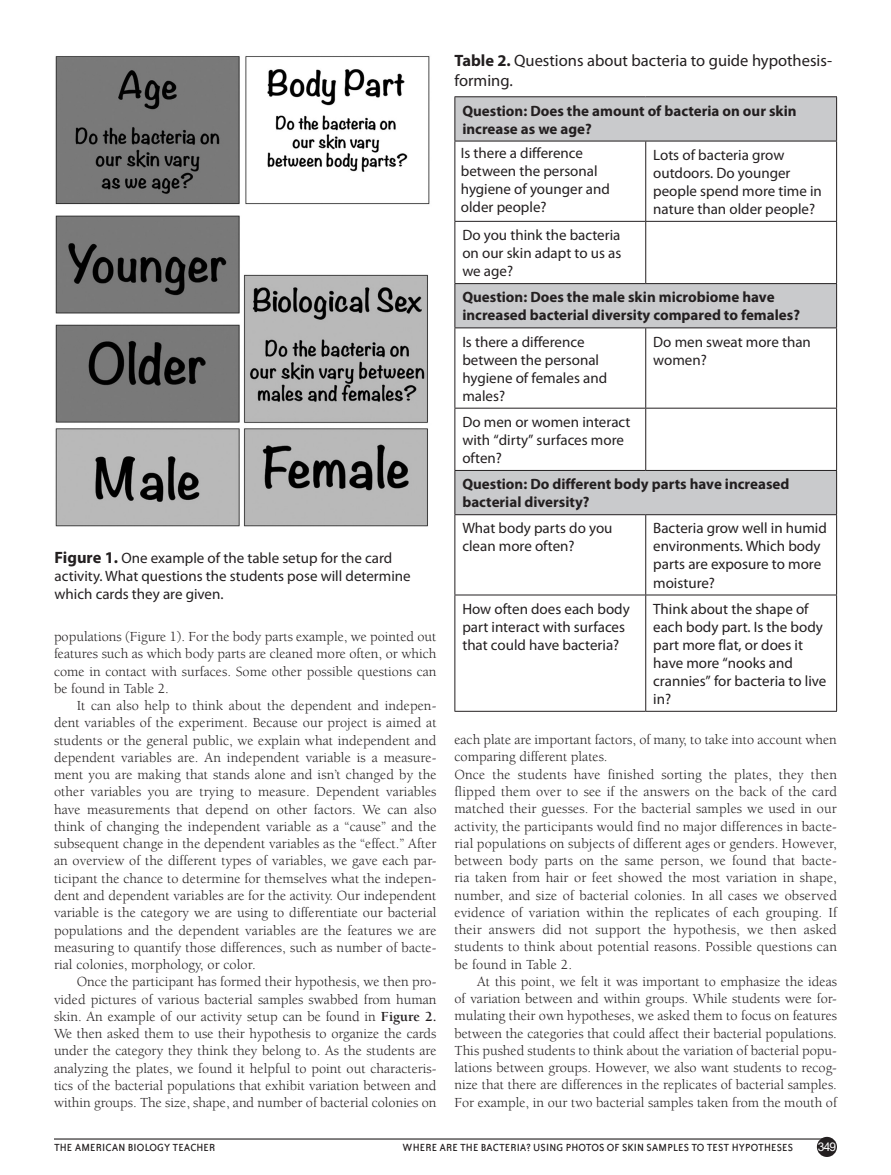
<style>
.page{position:relative;width:891px;height:1175px;background:#fff}
.page>*{position:absolute;margin:0;border:0;box-sizing:border-box;transform-origin:0 0}
.TCP{font:16.5px/19.5px "Myriad Pro";color:#231f20}
.TT{font:15px/18px "Myriad Pro";color:#231f20}
.TCH{font:700 15px/18px "Myriad Pro";color:#231f20}
.CP{font:15px/18px "Myriad Pro";color:#231f20}
.TEXT_IND{font:14.25px/17.2px "Berkeley Std";color:#231f20;text-align:justify}
.TEXT{font:14.25px/17.2px "Berkeley Std";letter-spacing:.01em;color:#231f20;text-align:justify}
.t1{font:12px "Bailey Sans ITC";letter-spacing:.015em;color:#231f20}
.t2{font:12px "Arial";color:#fff}
.s1{font-weight:700;font-size:16.5px}
.s2{font-weight:700}
</style>
<div class="page">
<div style="left:817px;top:1136px;width:20px;height:20px;background:#231f20;border-radius:50%"></div>
<hr style="left:54px;top:1138px;width:777px;height:1px;background:#231f20">
<img style="left:55px;top:56px;width:375px;height:471px">
<svg style="left:455px;top:97px;width:381px;height:417px"></svg>
<hr style="left:454px;top:97px;width:1px;height:44px;background:#231f20">
<hr style="left:454px;top:96px;width:192px;height:1px;background:#231f20">
<hr style="left:646px;top:96px;width:191px;height:1px;background:#231f20">
<hr style="left:836px;top:97px;width:1px;height:44px;background:#231f20">
<hr style="left:454px;top:141px;width:1px;height:80px;background:#231f20">
<hr style="left:454px;top:141px;width:192px;height:1px;background:#231f20">
<hr style="left:645px;top:141px;width:1px;height:80px;background:#231f20">
<hr style="left:646px;top:141px;width:191px;height:1px;background:#231f20">
<hr style="left:836px;top:141px;width:1px;height:80px;background:#231f20">
<hr style="left:454px;top:222px;width:1px;height:61px;background:#231f20">
<hr style="left:454px;top:221px;width:192px;height:1px;background:#231f20">
<hr style="left:646px;top:221px;width:191px;height:1px;background:#231f20">
<hr style="left:645px;top:222px;width:1px;height:61px;background:#231f20">
<hr style="left:836px;top:222px;width:1px;height:61px;background:#231f20">
<hr style="left:454px;top:284px;width:1px;height:43px;background:#231f20">
<hr style="left:454px;top:283px;width:192px;height:1px;background:#231f20">
<hr style="left:646px;top:283px;width:191px;height:1px;background:#231f20">
<hr style="left:836px;top:284px;width:1px;height:43px;background:#231f20">
<hr style="left:454px;top:328px;width:1px;height:80px;background:#231f20">
<hr style="left:454px;top:327px;width:192px;height:1px;background:#231f20">
<hr style="left:646px;top:327px;width:191px;height:1px;background:#231f20">
<hr style="left:645px;top:328px;width:1px;height:80px;background:#231f20">
<hr style="left:836px;top:328px;width:1px;height:80px;background:#231f20">
<hr style="left:454px;top:408px;width:1px;height:62px;background:#231f20">
<hr style="left:454px;top:408px;width:192px;height:1px;background:#231f20">
<hr style="left:646px;top:408px;width:191px;height:1px;background:#231f20">
<hr style="left:645px;top:408px;width:1px;height:62px;background:#231f20">
<hr style="left:836px;top:408px;width:1px;height:62px;background:#231f20">
<hr style="left:454px;top:471px;width:1px;height:43px;background:#231f20">
<hr style="left:454px;top:470px;width:192px;height:1px;background:#231f20">
<hr style="left:646px;top:470px;width:191px;height:1px;background:#231f20">
<hr style="left:836px;top:471px;width:1px;height:43px;background:#231f20">
<hr style="left:454px;top:515px;width:1px;height:79px;background:#231f20">
<hr style="left:454px;top:514px;width:192px;height:1px;background:#231f20">
<hr style="left:646px;top:514px;width:191px;height:1px;background:#231f20">
<hr style="left:645px;top:515px;width:1px;height:79px;background:#231f20">
<hr style="left:836px;top:515px;width:1px;height:79px;background:#231f20">
<hr style="left:454px;top:595px;width:1px;height:116px;background:#231f20">
<hr style="left:454px;top:594px;width:192px;height:1px;background:#231f20">
<hr style="left:646px;top:594px;width:191px;height:1px;background:#231f20">
<hr style="left:645px;top:595px;width:1px;height:116px;background:#231f20">
<hr style="left:836px;top:595px;width:1px;height:116px;background:#231f20">
<hr style="left:454px;top:711px;width:192px;height:1px;background:#231f20">
<hr style="left:646px;top:711px;width:191px;height:1px;background:#231f20">
<p class="CP" style="left:55px;top:548px;width:358px"><span class="s1">Figure 1.</span> One example of the table setup for the card activity. What questions the students pose will determine which cards they are given.</p>
<p class="TEXT_IND" style="left:54px;top:628px;width:384px">populations (Figure 1). For the body parts example, we pointed out features such as which body parts are cleaned more often, or which come in contact with surfaces. Some other possible questions can be found in Table 2.</p>
<p class="TEXT_IND" style="left:54px;top:697px;width:384px;text-indent:23px">It can also help to think about the dependent and indepen&shy;dent variables of the experiment. Because our project is aimed at students or the general public, we explain what independent and dependent variables are. An independent variable is a measure&shy;ment you are making that stands alone and isn’t changed by the other variables you are trying to measure. Dependent variables have measurements that depend on other factors. We can also think of changing the independent variable as a “cause” and the subsequent change in the dependent variables as the “effect.” After an overview of the different types of variables, we gave each par&shy;ticipant the chance to determine for themselves what the indepen&shy;dent and dependent variables are for the activity. Our independent variable is the category we are using to differentiate our bacterial populations and the dependent variables are the features we are measuring to quantify those differences, such as number of bacte&shy;rial colonies, morphology, or color.</p>
<p class="TEXT_IND" style="left:54px;top:973px;width:384px;text-indent:23px">Once the participant has formed their hypothesis, we then pro&shy;vided pictures of various bacterial samples swabbed from human skin. An example of our activity setup can be found in <span class="s2">Figure 2.<br></span>We then asked them to use their hypothesis to organize the cards under the category they think they belong to. As the students are analyzing the plates, we found it helpful to point out characteris&shy;tics of the bacterial populations that exhibit variation between and within groups. The size, shape, and number of bacterial colonies on</p>
<p class="TCP" style="left:454px;top:50px;width:379px"><span class="s2">Table 2.</span> Questions about bacteria to guide hypothesis&shy;forming.</p>
<p class="TCH" style="left:462px;top:100px;width:336px">Question: Does the amount of bacteria on our skin increase as we age?</p>
<p class="TT" style="left:461px;top:143px;width:150px">Is there a difference between the personal hygiene of younger and older people?</p>
<p class="TT" style="left:653px;top:145px;width:170px">Lots of bacteria grow outdoors. Do younger people spend more time in nature than older people?</p>
<p class="TT" style="left:462px;top:225px;width:161px;text-align:justify">Do you think the bacteria on our skin adapt to us as we age?</p>
<p class="TCH" style="left:462px;top:287px;width:339px">Question: Does the male skin microbiome have increased bacterial diversity compared to females?</p>
<p class="TT" style="left:462px;top:332px;width:146px">Is there a difference between the personal hygiene of females and males?</p>
<p class="TT" style="left:653px;top:332px;width:159px">Do men sweat more than women?</p>
<p class="TT" style="left:462px;top:412px;width:170px">Do men or women interact with “dirty” surfaces more often?</p>
<p class="TCH" style="left:462px;top:474px;width:329px">Question: Do different body parts have increased bacterial diversity?</p>
<p class="TT" style="left:462px;top:518px;width:152px">What body parts do you clean more often?</p>
<p class="TT" style="left:653px;top:518px;width:175px">Bacteria grow well in humid environments. Which body parts are exposure to more moisture?</p>
<p class="TT" style="left:462px;top:599px;width:169px">How often does each body part interact with surfaces that could have bacteria?</p>
<p class="TT" style="left:653px;top:599px;width:175px">Think about the shape of each body part. Is the body part more flat, or does it have more “nooks and crannies” for bacteria to live in?</p>
<p class="TEXT_IND" style="left:454px;top:731px;width:384px">each plate are important factors, of many, to take into account when comparing different plates.</p>
<p class="TEXT" style="left:454px;top:766px;width:384px">Once the students have finished sorting the plates, they then flipped them over to see if the answers on the back of the card matched their guesses. For the bacterial samples we used in our activity, the participants would find no major differences in bacte&shy;rial populations on subjects of different ages or genders. However, between body parts on the same person, we found that bacte&shy;ria taken from hair or feet showed the most variation in shape, number, and size of bacterial colonies. In all cases we observed evidence of variation within the replicates of each grouping. If their answers did not support the hypothesis, we then asked students to think about potential reasons. Possible questions can be found in Table 2.</p>
<p class="TEXT_IND" style="left:454px;top:973px;width:384px;text-indent:23px">At this point, we felt it was important to emphasize the ideas of variation between and within groups. While students were for&shy;mulating their own hypotheses, we asked them to focus on features between the categories that could affect their bacterial populations.<br>This pushed students to think about the variation of bacterial popu&shy;lations between groups. However, we also want students to recog&shy;nize that there are differences in the replicates of bacterial samples.<br>For example, in our two bacterial samples taken from the mouth of</p>
<p class="t1" style="left:54px;top:1141px;width:163px">THE AMERICAN BIOLOGY TEACHER</p>
<p class="t1" style="left:403px;top:1141px;width:392px">WHERE ARE THE BACTERIA? USING PHOTOS OF SKIN SAMPLES TO TEST HYPOTHESES</p>
<p class="t2" style="left:818px;top:1138px;width:20px">349</p>
</div>
